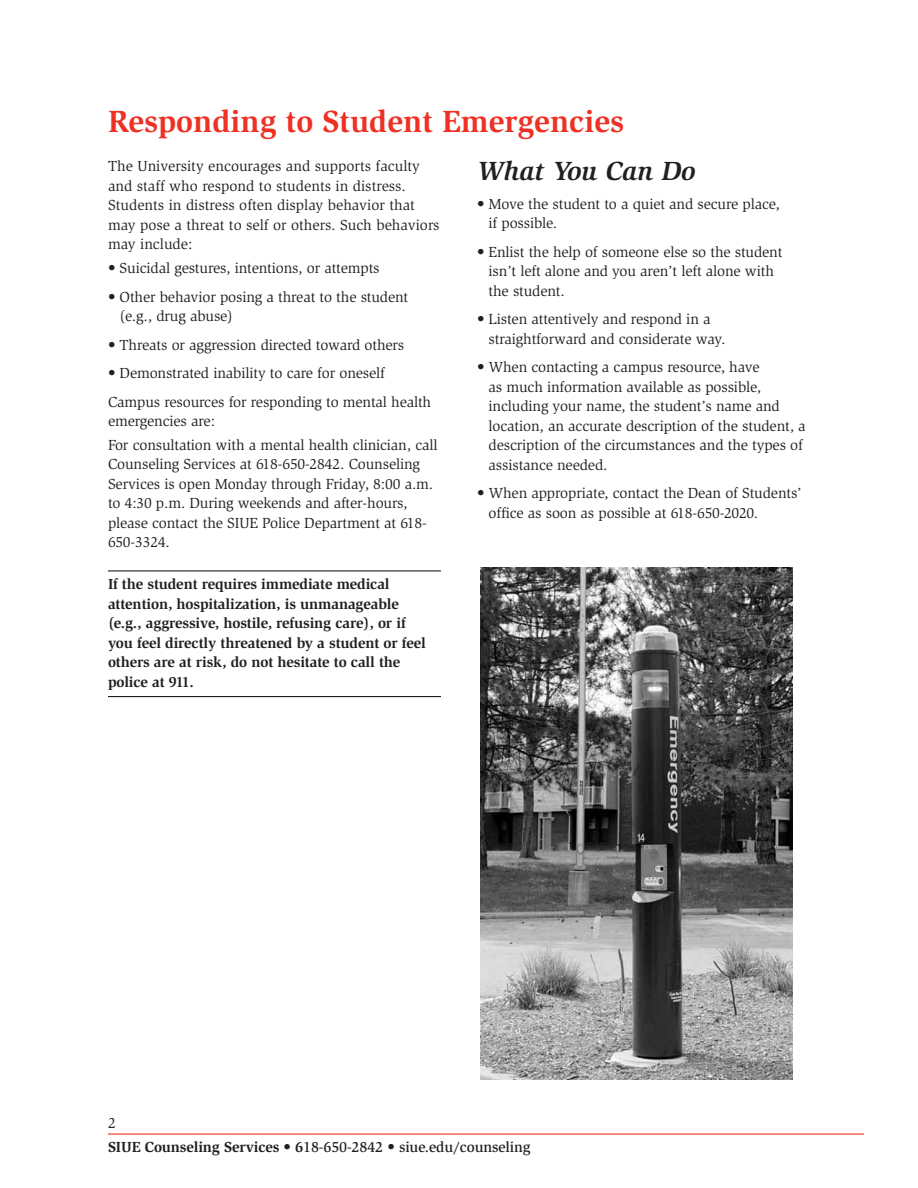
<style>
.page{position:relative;width:918px;height:1188px;background:#fff}
.page>*{position:absolute;margin:0;border:0;box-sizing:border-box;transform-origin:0 0}
.t1{font:700 31.5px "Slimbach";color:#ee3124}
.t2{font:italic 700 27px "Slimbach";color:#231f20}
.t3{font:15px/19.5px "Slimbach";letter-spacing:-.01em;color:#231f20}
.t4{font:700 15px/19.5px "Slimbach";letter-spacing:-.01em;color:#231f20}
.t5{font:500 15px/23.9px "Slimbach";letter-spacing:-.01em;color:#231f20}
.s1{font-weight:400}
.s2{font-weight:700}
</style>
<div class="page">
<hr style="left:108px;top:570px;width:333px;height:2px;background:#231f20">
<hr style="left:108px;top:696px;width:333px;height:1px;background:#231f20">
<img style="left:481px;top:567px;width:311px;height:513px">
<hr style="left:108px;top:1133px;width:756px;height:2px;background:#ee3124">
<h1 class="t1" style="left:108px;top:102px;width:518px">Responding to Student Emergencies</h1>
<p class="t3" style="left:108px;top:156px;width:333px">The University encourages and supports faculty and staff who respond to students in distress.<br>Students in distress often display behavior that may pose a threat to self or others. Such behaviors may include:</p>
<p class="t3" style="left:108px;top:258px;width:273px">• Suicidal gestures, intentions, or attempts</p>
<p class="t3" style="left:120px;top:287px;width:290px;text-indent:-12px">• Other behavior posing a threat to the student (e.g., drug abuse)</p>
<p class="t3" style="left:108px;top:335px;width:298px">• Threats or aggression directed toward others</p>
<p class="t3" style="left:108px;top:359px;width:325px;line-height:28.5px">• Demonstrated inability to care for oneself<br>Campus resources for responding to mental health</p>
<p class="t3" style="left:108px;top:409px;width:331px;line-height:24px">emergencies are:<br>For consultation with a mental health clinician, call</p>
<p class="t3" style="left:108px;top:455px;width:327px">Counseling Services at 618-650-2842. Counseling Services is open Monday through Friday, 8:00 a.m. to 4:30 p.m. During weekends and after-hours, please contact the SIUE Police Department at 618- 650-3324.</p>
<p class="t4" style="left:108px;top:575px;width:319px">If the student requires immediate medical attention, hospitalization, is unmanageable (e.g., aggressive, hostile, refusing care), or if you feel directly threatened by a student or feel others are at risk, do not hesitate to call the police at 911.</p>
<h2 class="t2" style="left:477px;top:155px;width:220px">What You Can Do</h2>
<p class="t3" style="left:489px;top:194px;width:293px;text-indent:-12px">• Move the student to a quiet and secure place, if possible.</p>
<p class="t3" style="left:489px;top:242px;width:295px;text-indent:-12px">• Enlist the help of someone else so the student isn’t left alone and you aren’t left alone with the student.</p>
<p class="t3" style="left:489px;top:309px;width:236px;text-indent:-12px">• Listen attentively and respond in a straightforward and considerate way.</p>
<p class="t3" style="left:489px;top:357px;width:319px;text-indent:-12px">• When contacting a campus resource, have<br>as much information available as possible, including your name, the student’s name and location, an accurate description of the student, a description of the circumstances and the types of assistance needed.</p>
<p class="t3" style="left:489px;top:483px;width:315px;text-indent:-12px">• When appropriate, contact the Dean of Students’ office as soon as possible at 618-650-2020.</p>
<p class="t5" style="left:108px;top:1111px;width:424px"><span class="s1">2<br></span><span class="s2">SIUE Counseling Services • 6</span>18-650-2842 • siue.edu/counseling</p>
</div>
